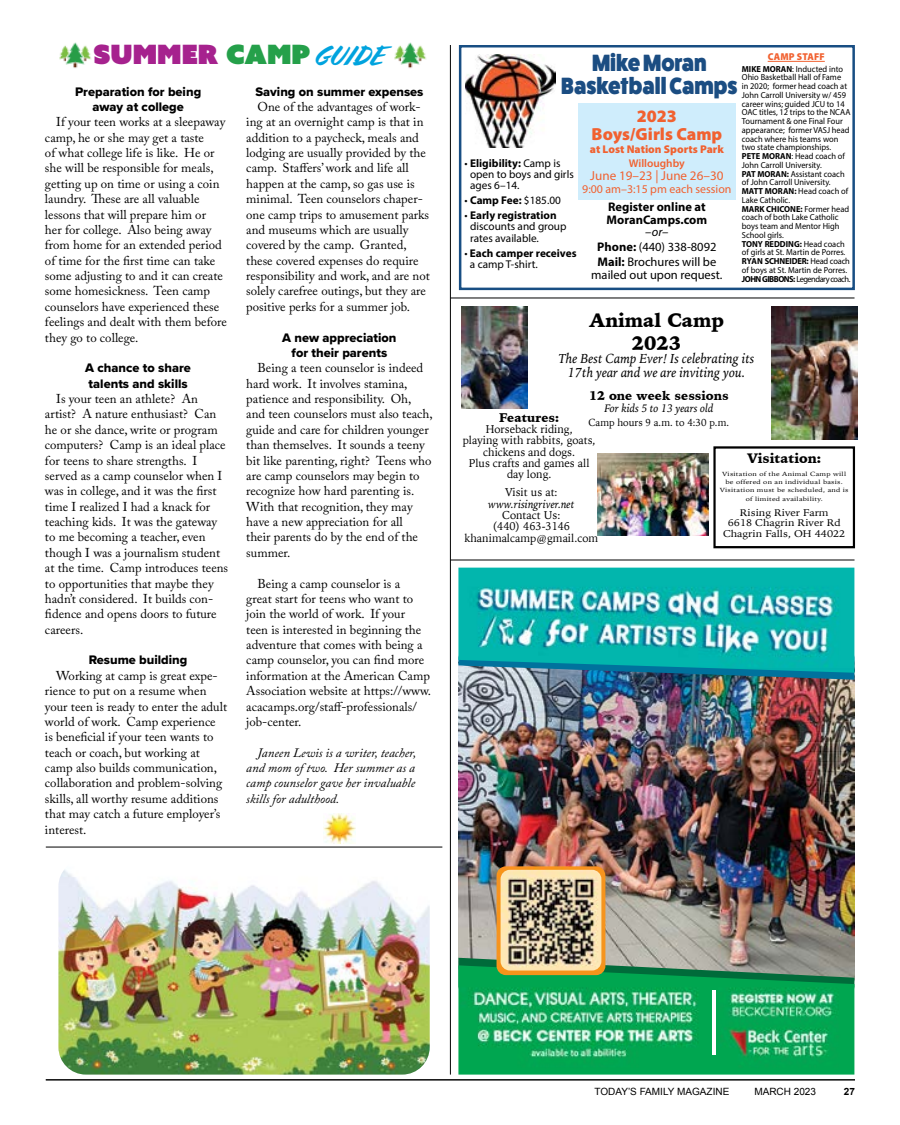
<style>
.page{position:relative;width:900px;height:1125px;background:#fff}
.page>*{position:absolute;margin:0;border:0;box-sizing:border-box;transform-origin:0 0}
.t1{font:26.62px "Azo Sans Uber";color:#a6228e}
.t2{font:800 23.62px/22.2px "Fat Frank";color:#1b4d82;text-align:center;scale:.9 1}
.t3{font:900 19.25px/23.1px "Iowan Old Style";color:#000;text-align:center}
.t4{font:900 17.5px/17.2px "Myriad Pro";color:#f16130;text-align:center}
.t5{font:italic 13.62px/13.6px "Iowan Old Style";color:#000;text-align:center}
.t6{font:900 13.62px "Iowan Old Style";color:#000}
.t7{font:13.12px "Myriad Pro";color:#f16130}
.t8{font:12.75px/15.4px "Adobe Caslon Pro";color:#000}
.t9{font:12.75px/15.4px "Proxima Nova Extrabld";color:#000;text-align:center}
.t10{font:italic 12.75px/15.4px "Adobe Caslon Pro";color:#000;text-align:justify}
.t11{font:12.5px/15px "Myriad Pro";color:#000;text-align:center}
.t12{font:700 12.5px/12.5px "Myriad Pro";color:#000}
.t13{font:900 12.5px "Iowan Old Style";color:#000}
.t14{font:11.88px "Myriad Pro";color:#f16130}
.t15{font:11.38px/11.4px "Iowan Old Style";color:#000;text-align:center}
.t16{font:italic 11.38px "Iowan Old Style";color:#000}
.t17{font:11.25px/11.2px "Myriad Pro";color:#000}
.t18{font:700 11.25px/11.2px "Myriad Pro";color:#000}
.t19{font:900 11.25px "Myriad Pro";color:#f16130}
.t20{font:600 11.25px "Myriad Pro";color:#f16130}
.t21{font:10.25px "Iowan Old Style";color:#000}
.t22{font:10px "Arial";color:#000}
.t23{font:900 10px "Myriad Pro";letter-spacing:.02em;color:#f16130;scale:.96 1}
.t24{font:700 10px "Arial";color:#000}
.t25{font:9.75px/10.2px "Iowan Old Style";color:#000;text-align:center;scale:1.13 1}
.t26{font:8.75px/8.8px "Myriad Pro";color:#000;scale:.96 1}
.t27{font:6px/7.9px "Iowan Old Style";letter-spacing:.03em;color:#000;text-align:center;scale:1.26 1}
.s1{color:#25a04a}
.s2{font-family:"Cortado";font-size:26.75px;color:#00a3de}
.s3{font-weight:700}
.s4{font-weight:400}
.s5{font-style:italic}
</style>
<div class="page">
<hr style="left:46px;top:1080px;width:809px;height:1px;background:#000">
<img style="left:58px;top:869px;width:372px;height:206px">
<img style="left:59px;top:43px;width:33px;height:25px">
<img style="left:394px;top:43px;width:33px;height:25px">
<img style="left:598px;top:453px;width:111px;height:82px">
<div style="left:713px;top:446px;width:142px;height:102px;border:2px solid #000"></div>
<img style="left:461px;top:307px;width:67px;height:102px">
<img style="left:771px;top:307px;width:86px;height:133px">
<img style="left:458px;top:680px;width:396px;height:278px">
<img style="left:458px;top:958px;width:396px;height:7px">
<img style="left:458px;top:965px;width:396px;height:110px">
<img style="left:458px;top:673px;width:396px;height:7px">
<img style="left:458px;top:568px;width:396px;height:105px">
<img style="left:713px;top:991px;width:3px;height:63px">
<img style="left:497px;top:866px;width:108px;height:109px">
<img style="left:501px;top:870px;width:100px;height:101px">
<hr style="left:450px;top:45px;width:1px;height:1030px;background:#000">
<hr style="left:451px;top:560px;width:404px;height:1px;background:#000">
<hr style="left:451px;top:298px;width:404px;height:1px;background:#000">
<div style="left:459px;top:45px;width:396px;height:245px;border:2px solid #184e83"></div>
<div style="left:578px;top:103px;width:158px;height:97px;background:#cfedfc"></div>
<hr style="left:768px;top:61px;width:57px;height:1px;background:#f16130">
<img style="left:465px;top:54px;width:91px;height:94px">
<hr style="left:46px;top:847px;width:396px;height:1px;background:#000">
<img style="left:324px;top:813px;width:31px;height:31px">
<h1 class="t1" style="left:94px;top:37px;width:292px">SUMMER <span class="s1">CAMP</span> <span class="s2">GUIDE</span></h1>
<p class="t9" style="left:75px;top:83px;width:128px">Preparation for being away at college</p>
<p class="t8" style="left:45px;top:114px;width:183px;text-indent:11px">If your teen works at a sleepaway camp, he or she may get a taste<br>of what college life is like. He or she will be responsible for meals, getting up on time or using a coin laundry. These are all valuable lessons that will prepare him or<br>her for college. Also being away from home for an extended period of time for the first time can take some adjusting to and it can create some homesickness. Teen camp counselors have experienced these feelings and dealt with them before they go to college.</p>
<p class="t9" style="left:85px;top:360px;width:107px;text-align:left">A chance to share talents and skills</p>
<p class="t8" style="left:45px;top:391px;width:185px;text-indent:11px">Is your teen an athlete? An artist? A nature enthusiast? Can he or she dance, write or program computers? Camp is an ideal place for teens to share strengths. I served as a camp counselor when I was in college, and it was the first time I realized I had a knack for teaching kids. It was the gateway to me becoming a teacher, even though I was a journalism student at the time. Camp introduces teens to opportunities that maybe they hadn’t considered. It builds con&shy;fidence and opens doors to future careers.</p>
<p class="t9" style="left:89px;top:652px;width:100px">Resume building</p>
<p class="t8" style="left:45px;top:668px;width:184px;text-indent:11px">Working at camp is great expe&shy;rience to put on a resume when your teen is ready to enter the adult world of work. Camp experience<br>is beneficial if your teen wants to teach or coach, but working at camp also builds communication, collaboration and problem-solving skills, all worthy resume additions that may catch a future employer’s interest.</p>
<p class="t9" style="left:255px;top:83px;width:170px">Saving on summer expenses</p>
<p class="t8" style="left:246px;top:99px;width:185px;text-indent:11px">One of the advantages of work&shy;ing at an overnight camp is that in addition to a paycheck, meals and lodging are usually provided by the camp. Staffers’ work and life all happen at the camp, so gas use is minimal. Teen counselors chaper&shy;one camp trips to amusement parks and museums which are usually covered by the camp. Granted, these covered expenses do require responsibility and work, and are not solely carefree outings, but they are positive perks for a summer job.</p>
<p class="t9" style="left:282px;top:329px;width:116px">A new appreciation for their parents</p>
<p class="t8" style="left:246px;top:360px;width:188px;text-indent:11px">Being a teen counselor is indeed hard work. It involves stamina, patience and responsibility. Oh, and teen counselors must also teach, guide and care for children younger than themselves. It sounds a teeny bit like parenting, right? Teens who are camp counselors may begin to recognize how hard parenting is.<br>With that recognition, they may have a new appreciation for all<br>their parents do by the end of the summer.</p>
<p class="t8" style="left:246px;top:576px;width:186px;text-indent:11px">Being a camp counselor is a<br>great start for teens who want to join the world of work. If your<br>teen is interested in beginning the adventure that comes with being a camp counselor, you can find more information at the American Camp<br>Association website at https://www. acacamps.org/staff-professionals/ job-center.</p>
<p class="t10" style="left:246px;top:745px;width:171px;text-indent:11px">Janeen Lewis is a writer, teacher, and mom of two. Her summer as a camp counselor gave her invaluable skills for adulthood.</p>
<h2 class="t2" style="left:561px;top:52px;width:197px">Mike Moran<br>Basketball Camps</h2>
<p class="t23" style="left:768px;top:50px;width:61px">CAMP STAFF</p>
<p class="t26" style="left:742px;top:64px;width:115px"><span class="s3">MIKE MORAN</span>: Inducted into<br>Ohio Basketball Hall of Fame<br>in 2020; former head coach at<br>John Carroll University w/ 459 career wins; guided JCU to 14<br>OAC titles, 12 trips to the NCAA<br>Tournament &amp; one Final Four appearance; former VASJ head coach where his teams won two state championships.<br><span class="s3">PETE MORAN</span>: Head coach of<br>John Carroll University.<br><span class="s3">PAT MORAN:</span> Assistant coach of John Carroll University.<br><span class="s3">MATT MORAN:</span> Head coach of<br>Lake Catholic.<br><span class="s3">MARK CHICONE:</span> Former head coach of both Lake Catholic boys team and Mentor High<br>School girls.<br><span class="s3">TONY REDDING:</span> Head coach of girls at St. Martin de Porres.<br><span class="s3">RYAN SCHNEIDER:</span> Head coach of boys at St. Martin de Porres.<br><span class="s3">JOHN GIBBONS:</span> Legendary coach.</p>
<h3 class="t4" style="left:592px;top:107px;width:132px">2023<br>Boys/Girls Camp</h3>
<p class="t19" style="left:590px;top:142px;width:135px">at Lost Nation Sports Park</p>
<p class="t20" style="left:629px;top:156px;width:57px">Willoughby</p>
<p class="t7" style="left:590px;top:167px;width:135px">June 19–23 | June 26–30</p>
<p class="t14" style="left:582px;top:182px;width:151px">9:00 am–3:15 pm each session</p>
<p class="t17" style="left:470px;top:157px;width:105px;text-indent:-6px">• <span class="s3">Eligibility:</span> Camp is open to boys and girls ages 6–14.</p>
<p class="t17" style="left:465px;top:195px;width:98px">• <span class="s3">Camp Fee:</span> $185.00</p>
<p class="t17" style="left:470px;top:210px;width:98px;text-indent:-6px">• <span class="s3">Early registration </span>discounts and group rates available.</p>
<p class="t18" style="left:470px;top:247px;width:108px;text-indent:-5px"><span class="s4">•</span> Each camper receives <span class="s4">a camp T-shirt.</span></p>
<p class="t12" style="left:607px;top:200px;width:102px">Register online at<br>MoranCamps.com</p>
<p class="t11" style="left:597px;top:224px;width:121px"><span class="s5">–or–<br></span><span class="s3">Phone:</span> (440) 338-8092<br><span class="s3">Mail:</span> Brochures will be</p>
<p class="t11" style="left:591px;top:267px;width:133px">mailed out upon request.</p>
<h3 class="t3" style="left:589px;top:308px;width:136px">Animal Camp<br>2023</h3>
<p class="t5" style="left:558px;top:351px;width:198px">The Best Camp Ever! Is celebrating its<br>17th year and we are inviting you.</p>
<p class="t13" style="left:589px;top:387px;width:141px">12 one week sessions</p>
<p class="t16" style="left:604px;top:398px;width:111px">For kids 5 to 13 years old</p>
<p class="t21" style="left:589px;top:413px;width:142px">Camp hours 9 a.m. to 4:30 p.m.</p>
<p class="t13" style="left:499px;top:409px;width:61px">Features:</p>
<p class="t15" style="left:463px;top:423px;width:134px">Horseback riding,<br>playing with rabbits, goats, chickens and dogs.<br>Plus crafts and games all day long.</p>
<p class="t15" style="left:505px;top:486px;width:54px">Visit us at:</p>
<p class="t16" style="left:488px;top:494px;width:88px">www.risingriver.net</p>
<p class="t15" style="left:465px;top:509px;width:135px">Contact Us:<br>(440) 463-3146 khanimalcamp@gmail.com</p>
<p class="t6" style="left:747px;top:449px;width:76px">Visitation:</p>
<p class="t27" style="left:720px;top:470px;width:104px">Visitation of the Animal Camp will be offered on an individual basis.<br>Visitation must be scheduled, and is</p>
<p class="t27" style="left:746px;top:495px;width:63px">of limited availability.</p>
<p class="t25" style="left:728px;top:507px;width:101px">Rising River Farm<br>6618 Chagrin River Rd</p>
<p class="t25" style="left:723px;top:529px;width:110px">Chagrin Falls, OH 44022</p>
<p class="t22" style="left:595px;top:1085px;width:136px">TODAY’S FAMILY MAGAZINE</p>
<p class="t22" style="left:754px;top:1085px;width:63px">MARCH 2023</p>
<p class="t24" style="left:844px;top:1085px;width:13px">27</p>
</div>
